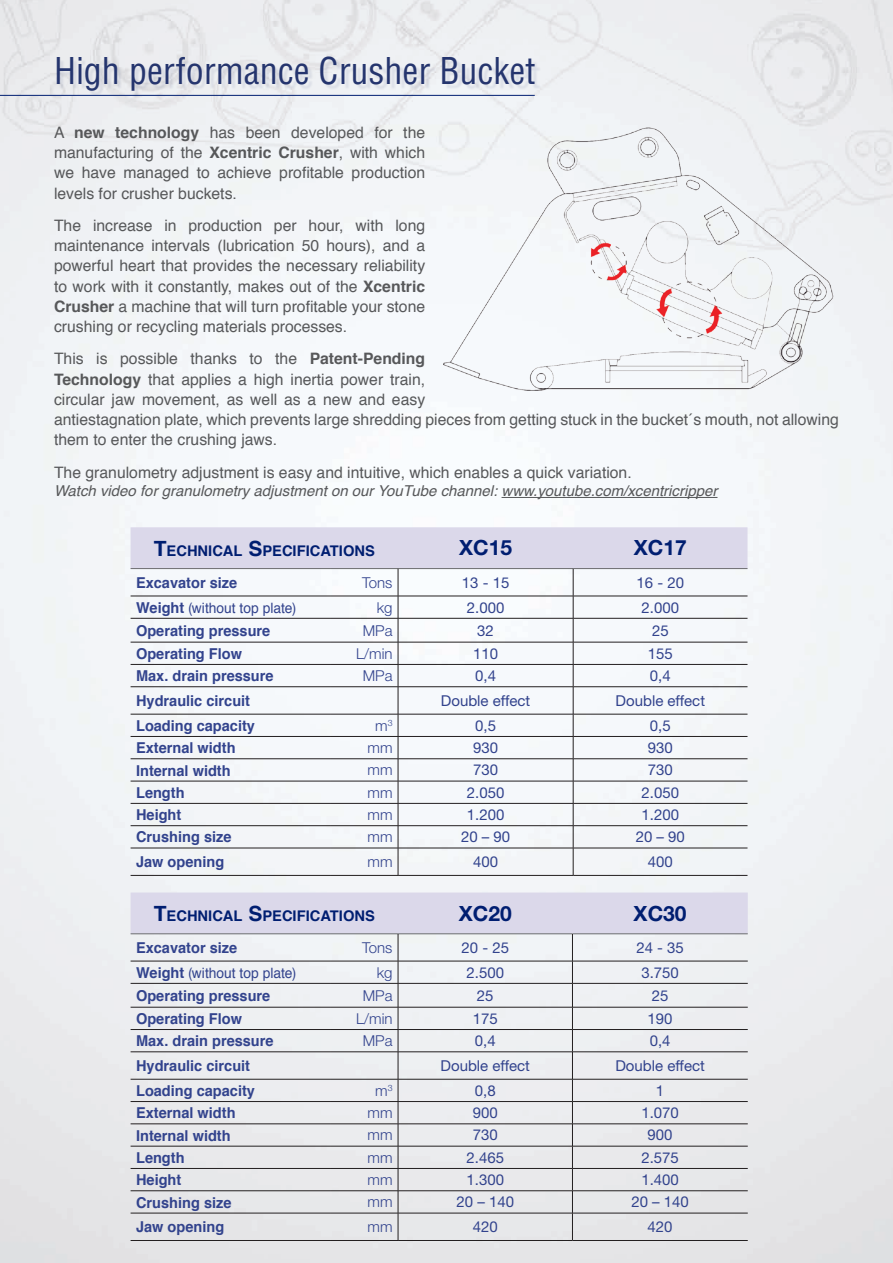
<style>
.page{position:relative;width:893px;height:1263px;background:#fff}
.page>*{position:absolute;margin:0;border:0;box-sizing:border-box;transform-origin:0 0}
.t1{font:condensed 36px "Helvetica";color:#25356e}
.t2{font:700 21px "Helvetica Neue LT Std";color:#001e71}
.t3{font:15.75px/20.2px "Helvetica";color:#57585a;text-align:justify}
.t4{font:700 15px "Helvetica";color:#32438d}
.t5{font:15px "Helvetica Neue LT Std";color:#32438d}
.t6{font:italic 15px "Helvetica";color:#57585a}
.t7{font:300 15px "Helvetica Neue LT Std";color:#32438d}
.t8{font:700 14.7px "Helvetica";color:#001e71}
.t9{font:14.25px "Helvetica";color:#32438d}
.s1{font-weight:700}
.s2{font-size:21px}
.s3{font-weight:700;font-size:15px}
.s4{font-family:"Helvetica Neue LT Std"}
</style>
<div class="page">
<hr style="left:502px;top:497px;width:215px;height:1px;background:#57585a">
<div style="left:59px;top:59px;width:482px;height:38px;background:#25356e;opacity:.1"></div>
<hr style="left:0;top:95px;width:535px;height:1px;background:#001e71">
<hr style="left:131px;top:1240px;width:199px;height:1px;background:#231f20">
<hr style="left:330px;top:1240px;width:68px;height:1px;background:#231f20">
<hr style="left:398px;top:1240px;width:174px;height:1px;background:#231f20">
<svg style="left:131px;top:892px;width:617px;height:348px"></svg>
<hr style="left:572px;top:1240px;width:176px;height:1px;background:#231f20">
<hr style="left:131px;top:875px;width:199px;height:1px;background:#231f20">
<hr style="left:330px;top:875px;width:68px;height:1px;background:#231f20">
<hr style="left:398px;top:875px;width:175px;height:1px;background:#231f20">
<svg style="left:131px;top:527px;width:616px;height:348px"></svg>
<hr style="left:573px;top:875px;width:174px;height:1px;background:#231f20">
<img style="left:425px;top:122px;width:414px;height:277px">
<p class="t1" style="left:54px;top:48px;width:483px">High performance Crusher Bucket</p>
<p class="t3" style="left:54px;top:123px;width:373px">A <span class="s1">new technology</span> has been developed for the manufacturing of the <span class="s1">Xcentric Crusher</span>, with which we have managed to achieve profitable production levels for crusher buckets.</p>
<p class="t3" style="left:54px;top:216px;width:373px">The increase in production per hour, with long maintenance intervals (lubrication 50 hours), and a powerful heart that provides the necessary reliability to work with it constantly, makes out of the <span class="s1">Xcentric Crusher</span> a machine that will turn profitable your stone crushing or recycling materials processes.</p>
<p class="t3" style="left:54px;top:349px;width:786px;text-align:left">This is possible thanks to the <span class="s1">Patent-Pending<br>Technology</span> that applies a high inertia power train,<br>circular jaw movement, as well as a new and easy<br>antiestagnation plate, which prevents large shredding pieces from getting stuck in the bucket´s mouth, not allowing them to enter the crushing jaws.</p>
<p class="t3" style="left:54px;top:463px;width:579px">The granulometry adjustment is easy and intuitive, which enables a quick variation.</p>
<p class="t6" style="left:54px;top:479px;width:665px">Watch video for granulometry adjustment on our YouTube channel: www.youtube.com/xcentricripper</p>
<p class="t8" style="left:154px;top:539px;width:221px"><span class="s2">T</span>ECHNICAL <span class="s2">S</span>PECIFICATIONS</p>
<p class="t2" style="left:459px;top:535px;width:54px">XC15</p>
<p class="t2" style="left:634px;top:535px;width:54px">XC17</p>
<p class="t4" style="left:136px;top:570px;width:103px">Excavator size</p>
<p class="t7" style="left:362px;top:573px;width:32px">Tons</p>
<p class="t5" style="left:462px;top:573px;width:49px">13 - 15</p>
<p class="t5" style="left:637px;top:573px;width:49px">16 - 20</p>
<p class="t9" style="left:136px;top:597px;width:162px"><span class="s3">Weight</span> <span class="s4">(</span>without top plate<span class="s4">)</span></p>
<p class="t7" style="left:377px;top:598px;width:17px">kg</p>
<p class="t5" style="left:467px;top:598px;width:39px">2.000</p>
<p class="t5" style="left:642px;top:598px;width:39px">2.000</p>
<p class="t4" style="left:136px;top:618px;width:136px">Operating pressure</p>
<p class="t7" style="left:363px;top:621px;width:31px">MPa</p>
<p class="t5" style="left:477px;top:621px;width:18px">32</p>
<p class="t5" style="left:652px;top:621px;width:18px">25</p>
<p class="t4" style="left:136px;top:641px;width:107px">Operating Flow</p>
<p class="t7" style="left:356px;top:644px;width:38px">L/min</p>
<p class="t5" style="left:473px;top:644px;width:27px">110</p>
<p class="t5" style="left:648px;top:644px;width:27px">155</p>
<p class="t4" style="left:136px;top:664px;width:139px">Max. drain pressure</p>
<p class="t7" style="left:363px;top:666px;width:31px">MPa</p>
<p class="t5" style="left:475px;top:667px;width:22px">0,4</p>
<p class="t5" style="left:650px;top:667px;width:22px">0,4</p>
<p class="t4" style="left:136px;top:689px;width:116px">Hydraulic circuit</p>
<p class="t5" style="left:441px;top:691px;width:91px">Double effect</p>
<p class="t5" style="left:616px;top:691px;width:91px">Double effect</p>
<p class="t4" style="left:136px;top:713px;width:120px">Loading capacity</p>
<p class="t7" style="left:375px;top:716px;width:19px">m<sup>3</sup></p>
<p class="t5" style="left:475px;top:716px;width:22px">0,5</p>
<p class="t5" style="left:650px;top:716px;width:22px">0,5</p>
<p class="t4" style="left:136px;top:736px;width:101px">External width</p>
<p class="t7" style="left:368px;top:738px;width:26px">mm</p>
<p class="t5" style="left:473px;top:739px;width:27px">930</p>
<p class="t5" style="left:648px;top:739px;width:27px">930</p>
<p class="t4" style="left:136px;top:758px;width:96px">Internal width</p>
<p class="t7" style="left:368px;top:761px;width:26px">mm</p>
<p class="t5" style="left:473px;top:761px;width:27px">730</p>
<p class="t5" style="left:648px;top:761px;width:27px">730</p>
<p class="t4" style="left:136px;top:780px;width:50px">Length</p>
<p class="t7" style="left:368px;top:783px;width:26px">mm</p>
<p class="t5" style="left:467px;top:783px;width:39px">2.050</p>
<p class="t5" style="left:642px;top:783px;width:39px">2.050</p>
<p class="t4" style="left:136px;top:803px;width:47px">Height</p>
<p class="t7" style="left:368px;top:805px;width:26px">mm</p>
<p class="t5" style="left:467px;top:806px;width:39px">1.200</p>
<p class="t5" style="left:642px;top:806px;width:39px">1.200</p>
<p class="t4" style="left:136px;top:825px;width:97px">Crushing size</p>
<p class="t7" style="left:368px;top:828px;width:26px">mm</p>
<p class="t5" style="left:461px;top:828px;width:51px">20 – 90</p>
<p class="t5" style="left:636px;top:828px;width:51px">20 – 90</p>
<p class="t4" style="left:136px;top:850px;width:90px">Jaw opening</p>
<p class="t7" style="left:368px;top:852px;width:26px">mm</p>
<p class="t5" style="left:473px;top:853px;width:27px">400</p>
<p class="t5" style="left:648px;top:853px;width:27px">400</p>
<p class="t8" style="left:154px;top:904px;width:221px"><span class="s2">T</span>ECHNICAL <span class="s2">S</span>PECIFICATIONS</p>
<p class="t2" style="left:459px;top:900px;width:54px">XC20</p>
<p class="t2" style="left:634px;top:900px;width:54px">XC30</p>
<p class="t4" style="left:136px;top:936px;width:103px">Excavator size</p>
<p class="t7" style="left:362px;top:938px;width:32px">Tons</p>
<p class="t5" style="left:461px;top:938px;width:49px">20 - 25</p>
<p class="t5" style="left:636px;top:938px;width:49px">24 - 35</p>
<p class="t9" style="left:136px;top:962px;width:162px"><span class="s3">Weight</span> <span class="s4">(</span>without top plate<span class="s4">)</span></p>
<p class="t7" style="left:377px;top:963px;width:17px">kg</p>
<p class="t5" style="left:466px;top:963px;width:39px">2.500</p>
<p class="t5" style="left:641px;top:963px;width:39px">3.750</p>
<p class="t4" style="left:136px;top:983px;width:136px">Operating pressure</p>
<p class="t7" style="left:363px;top:986px;width:31px">MPa</p>
<p class="t5" style="left:477px;top:986px;width:18px">25</p>
<p class="t5" style="left:652px;top:986px;width:18px">25</p>
<p class="t4" style="left:136px;top:1006px;width:107px">Operating Flow</p>
<p class="t7" style="left:356px;top:1009px;width:38px">L/min</p>
<p class="t5" style="left:473px;top:1009px;width:27px">175</p>
<p class="t5" style="left:648px;top:1009px;width:27px">190</p>
<p class="t4" style="left:136px;top:1029px;width:139px">Max. drain pressure</p>
<p class="t7" style="left:363px;top:1031px;width:31px">MPa</p>
<p class="t5" style="left:475px;top:1032px;width:22px">0,4</p>
<p class="t5" style="left:650px;top:1032px;width:22px">0,4</p>
<p class="t4" style="left:136px;top:1054px;width:116px">Hydraulic circuit</p>
<p class="t5" style="left:440px;top:1056px;width:91px">Double effect</p>
<p class="t5" style="left:615px;top:1056px;width:91px">Double effect</p>
<p class="t4" style="left:136px;top:1078px;width:120px">Loading capacity</p>
<p class="t7" style="left:375px;top:1081px;width:19px">m<sup>3</sup></p>
<p class="t5" style="left:475px;top:1081px;width:22px">0,8</p>
<p class="t5" style="left:656px;top:1081px;width:10px">1</p>
<p class="t4" style="left:136px;top:1101px;width:101px">External width</p>
<p class="t7" style="left:368px;top:1103px;width:26px">mm</p>
<p class="t5" style="left:473px;top:1104px;width:27px">900</p>
<p class="t5" style="left:641px;top:1104px;width:39px">1.070</p>
<p class="t4" style="left:136px;top:1123px;width:96px">Internal width</p>
<p class="t7" style="left:368px;top:1126px;width:26px">mm</p>
<p class="t5" style="left:473px;top:1126px;width:27px">730</p>
<p class="t5" style="left:648px;top:1126px;width:27px">900</p>
<p class="t4" style="left:136px;top:1145px;width:50px">Length</p>
<p class="t7" style="left:368px;top:1148px;width:26px">mm</p>
<p class="t5" style="left:466px;top:1148px;width:39px">2.465</p>
<p class="t5" style="left:641px;top:1148px;width:39px">2.575</p>
<p class="t4" style="left:136px;top:1168px;width:47px">Height</p>
<p class="t7" style="left:368px;top:1170px;width:26px">mm</p>
<p class="t5" style="left:466px;top:1171px;width:39px">1.300</p>
<p class="t5" style="left:641px;top:1171px;width:39px">1.400</p>
<p class="t4" style="left:136px;top:1190px;width:97px">Crushing size</p>
<p class="t7" style="left:368px;top:1193px;width:26px">mm</p>
<p class="t5" style="left:456px;top:1193px;width:59px">20 – 140</p>
<p class="t5" style="left:631px;top:1193px;width:59px">20 – 140</p>
<p class="t4" style="left:136px;top:1215px;width:90px">Jaw opening</p>
<p class="t7" style="left:368px;top:1217px;width:26px">mm</p>
<p class="t5" style="left:473px;top:1218px;width:27px">420</p>
<p class="t5" style="left:648px;top:1218px;width:27px">420</p>
</div>
